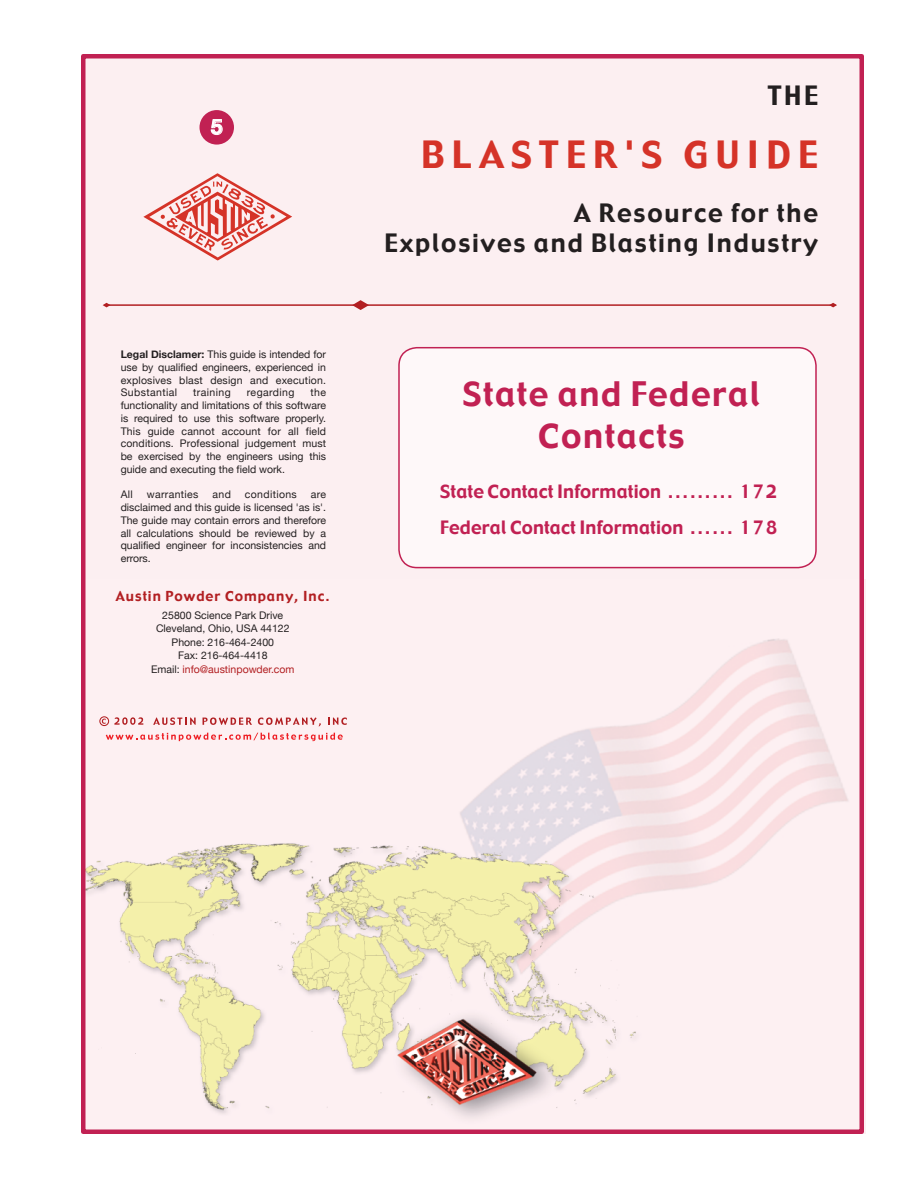
<style>
.page{position:relative;width:918px;height:1188px;background:#fff}
.page>*{position:absolute;margin:0;border:0;box-sizing:border-box;transform-origin:0 0}
.t1{font:36.75px "Gadget";letter-spacing:.2em;color:#d53328}
.t2{font:33px/42px "Gadget";letter-spacing:.05em;color:#c12153;text-align:center}
.t3{font:25.95px "Gadget";color:#231f20}
.t4{font:24.75px/30px "Gadget";letter-spacing:.075em;color:#231f20;text-align:right}
.t5{font:700 21px "Helvetica Neue";color:#fff}
.t6{font:18px/36px "Gadget";letter-spacing:.01em;color:#c12153}
.t7{font:13.5px "Gadget";letter-spacing:.075em;color:#b21f22}
.t8{font:10.5px/12.8px "Helvetica Neue";color:#231f20;text-align:justify}
.t9{font:10.5px "Helvetica Neue";letter-spacing:.035em;color:#231f20}
.s1{font-weight:700}
.s2{color:#b21f22}
</style>
<div class="page">
<div style="left:81px;top:54px;width:783px;height:1080px;background:#fceff1"></div>
<img style="left:86px;top:580px;width:779px;height:554px">
<div style="left:99px;top:716px;width:10px;height:10px;border:1px solid #b21f22;border-radius:50%"></div>
<svg style="left:102px;top:719px;width:4px;height:5px"></svg>
<svg style="left:114px;top:717px;width:29px;height:8px"></svg>
<svg style="left:153px;top:717px;width:43px;height:8px"></svg>
<svg style="left:203px;top:717px;width:49px;height:8px"></svg>
<svg style="left:258px;top:717px;width:63px;height:9px"></svg>
<svg style="left:328px;top:718px;width:19px;height:7px"></svg>
<svg style="left:106px;top:733px;width:237px;height:8px"></svg>
<svg style="left:354px;top:300px;width:14px;height:10px"></svg>
<hr style="left:107px;top:304px;width:728px;height:2px;background:#b21f22">
<svg style="left:103px;top:303px;width:8px;height:4px"></svg>
<svg style="left:829px;top:303px;width:8px;height:4px"></svg>
<svg style="left:143px;top:173px;width:149px;height:87px"></svg>
<div style="left:200px;top:110px;width:34px;height:35px;background:#c12153;border-radius:50%"></div>
<svg style="left:210px;top:119px;width:13px;height:16px"></svg>
<div style="left:81px;top:54px;width:783px;height:1080px;border:4px solid #c12153"></div>
<div style="left:398px;top:346px;width:419px;height:222px;background:#fef8f9"></div>
<h3 class="t5" style="left:211px;top:114px;width:13px">5</h3>
<p class="t8" style="left:121px;top:348px;width:207px"><span class="s1">Legal Disclamer:</span> This guide is intended for use by qualified engineers, experienced in explosives blast design and execution.<br>Substantial</p>
<p class="t8" style="left:121px;top:386px;width:207px;text-indent:190px">the functionality and limitations of this software is required to use this software properly.<br>This guide cannot account for all field conditions. Professional judgement must be exercised by the engineers using this guide and executing the field work.</p>
<p class="t8" style="left:121px;top:488px;width:14px">All</p>
<p class="t9" style="left:147px;top:488px;width:53px">warranties</p>
<p class="t8" style="left:213px;top:488px;width:20px">and</p>
<p class="t9" style="left:245px;top:488px;width:53px">conditions</p>
<p class="t9" style="left:193px;top:386px;width:39px">training</p>
<p class="t9" style="left:247px;top:386px;width:49px">regarding</p>
<p class="t8" style="left:121px;top:488px;width:207px;text-indent:190px">are disclaimed and this guide is licensed 'as is'.<br>The guide may contain errors and therefore all calculations should be reviewed by a qualified engineer for inconsistencies and errors.</p>
<p class="t7" style="left:116px;top:587px;width:215px">Austin Powder Company, Inc.</p>
<p class="t8" style="left:151px;top:608px;width:145px;line-height:13.5px;text-align:center">25800 Science Park Drive<br>Cleveland, Ohio, USA 44122<br>Phone: 216-464-2400<br>Fax: 216-464-4418<br>Email: <span class="s2">info@austinpowder.com</span></p>
<h3 class="t3" style="left:768px;top:79px;width:52px">THE</h3>
<h1 class="t1" style="left:421px;top:131px;width:399px">BLASTER'S GUIDE</h1>
<h3 class="t4" style="left:384px;top:199px;width:435px">A Resource for the<br>Explosives and Blasting Industry</h3>
<h2 class="t2" style="left:463px;top:374px;width:298px">State and Federal<br>Contacts</h2>
<h3 class="t6" style="left:440px;top:475px;width:338px">State Contact Information ......... 172<br>Federal Contact Information ...... 178</h3>
</div>
